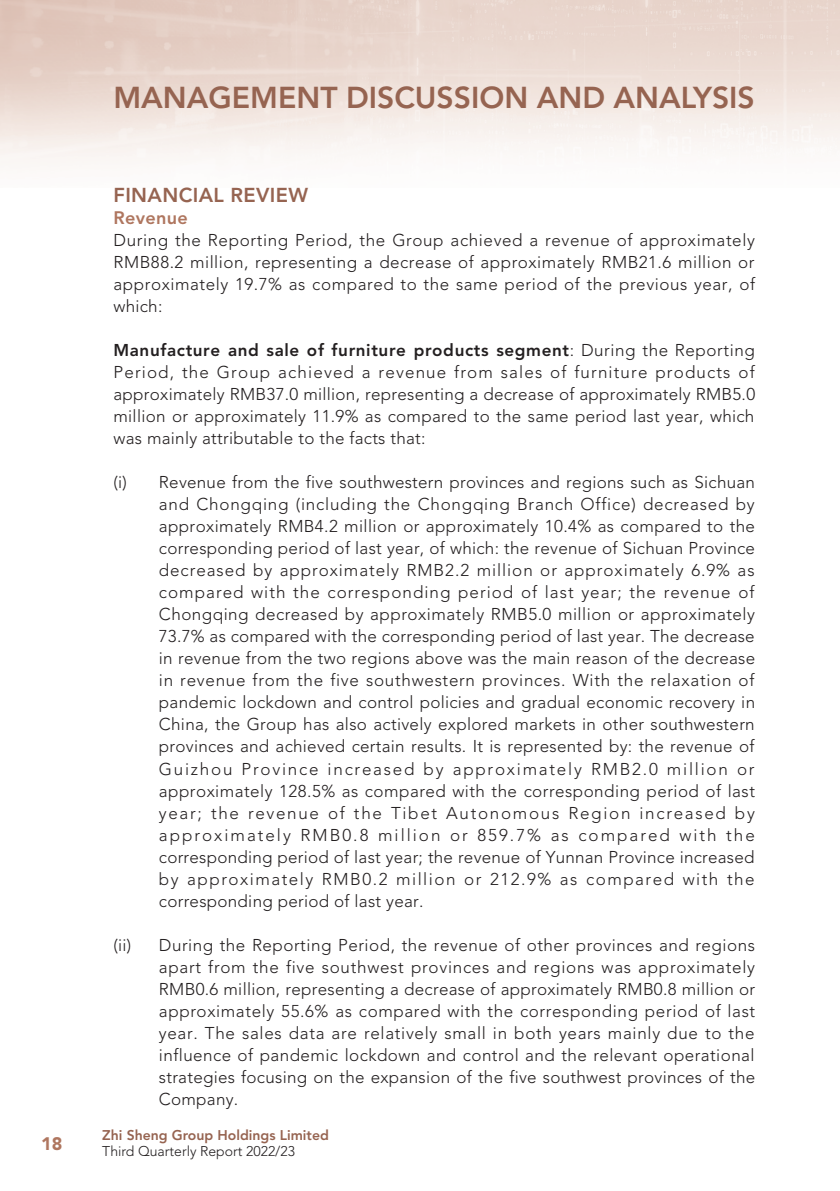
<style>
.page{position:relative;width:840px;height:1191px;background:#fff}
.page>*{position:absolute;margin:0;border:0;box-sizing:border-box;transform-origin:0 0}
.t1{font:800 30px "Avenir LT Std";color:#966451}
._01_H1{font:800 20px "Avenir LT Std";letter-spacing:.02em;color:#966451}
._02_H2{font:800 18px "Avenir LT Std";letter-spacing:.02em;color:#af765f}
.t2{font:900 18px "Avenir LT Std";color:#af765f}
._00_txt{font:300 17px/22px "Avenir LT Std";letter-spacing:.015em;color:#231f20;text-align:justify}
.t3{font:800 14px "Avenir LT Std";color:#966451}
.t4{font:300 14px "Avenir LT Std";color:#231f20}
.s1{font-weight:800}
</style>
<div class="page">
<p class="t2" style="left:41px;top:1132px;width:23px">18</p>
<h1 class="t1" style="left:113px;top:80px;width:642px">MANAGEMENT DISCUSSION AND ANALYSIS</h1>
<p class="_01_H1" style="left:113px;top:183px;width:196px">FINANCIAL REVIEW</p>
<p class="_02_H2" style="left:113px;top:207px;width:76px">Revenue</p>
<p class="_00_txt" style="left:113px;top:229px;width:642px">During the Reporting Period, the Group achieved a revenue of approximately RMB88.2 million, representing a decrease of approximately RMB21.6 million or approximately 19.7% as compared to the same period of the previous year, of which:</p>
<p class="_00_txt" style="left:113px;top:339px;width:642px"><span class="s1">Manufacture and sale of furniture products segment</span>: During the Reporting Period, the Group achieved a revenue from sales of furniture products of approximately RMB37.0 million, representing a decrease of approximately RMB5.0 million or approximately 11.9% as compared to the same period last year, which was mainly attributable to the facts that:</p>
<p class="_00_txt" style="left:159px;top:471px;width:597px;text-indent:-45px">(i) Revenue from the five southwestern provinces and regions such as Sichuan and Chongqing (including the Chongqing Branch Office) decreased by approximately RMB4.2 million or approximately 10.4% as compared to the corresponding period of last year, of which: the revenue of Sichuan Province decreased by approximately RMB2.2 million or approximately 6.9% as compared with the corresponding period of last year; the revenue of Chongqing decreased by approximately RMB5.0 million or approximately 73.7% as compared with the corresponding period of last year. The decrease in revenue from the two regions above was the main reason of the decrease in revenue from the five southwestern provinces. With the relaxation of pandemic lockdown and control policies and gradual economic recovery in China, the Group has also actively explored markets in other southwestern provinces and achieved certain results. It is represented by: the revenue of Guizhou Province increased by approximately RMB2.0 million or approximately 128.5% as compared with the corresponding period of last year; the revenue of the Tibet Autonomous Region increased by approximately RMB0.8 million or 859.7% as compared with the corresponding period of last year; the revenue of Yunnan Province increased by approximately RMB0.2 million or 212.9% as compared with the corresponding period of last year.</p>
<p class="_00_txt" style="left:159px;top:933px;width:597px;text-indent:-45px">(ii) During the Reporting Period, the revenue of other provinces and regions apart from the five southwest provinces and regions was approximately RMB0.6 million, representing a decrease of approximately RMB0.8 million or approximately 55.6% as compared with the corresponding period of last year. The sales data are relatively small in both years mainly due to the influence of pandemic lockdown and control and the relevant operational strategies focusing on the expansion of the five southwest provinces of the Company.</p>
<p class="t3" style="left:102px;top:1127px;width:228px">Zhi Sheng Group Holdings Limited</p>
<p class="t4" style="left:102px;top:1143px;width:194px">Third Quarterly Report 2022/23</p>
</div>
